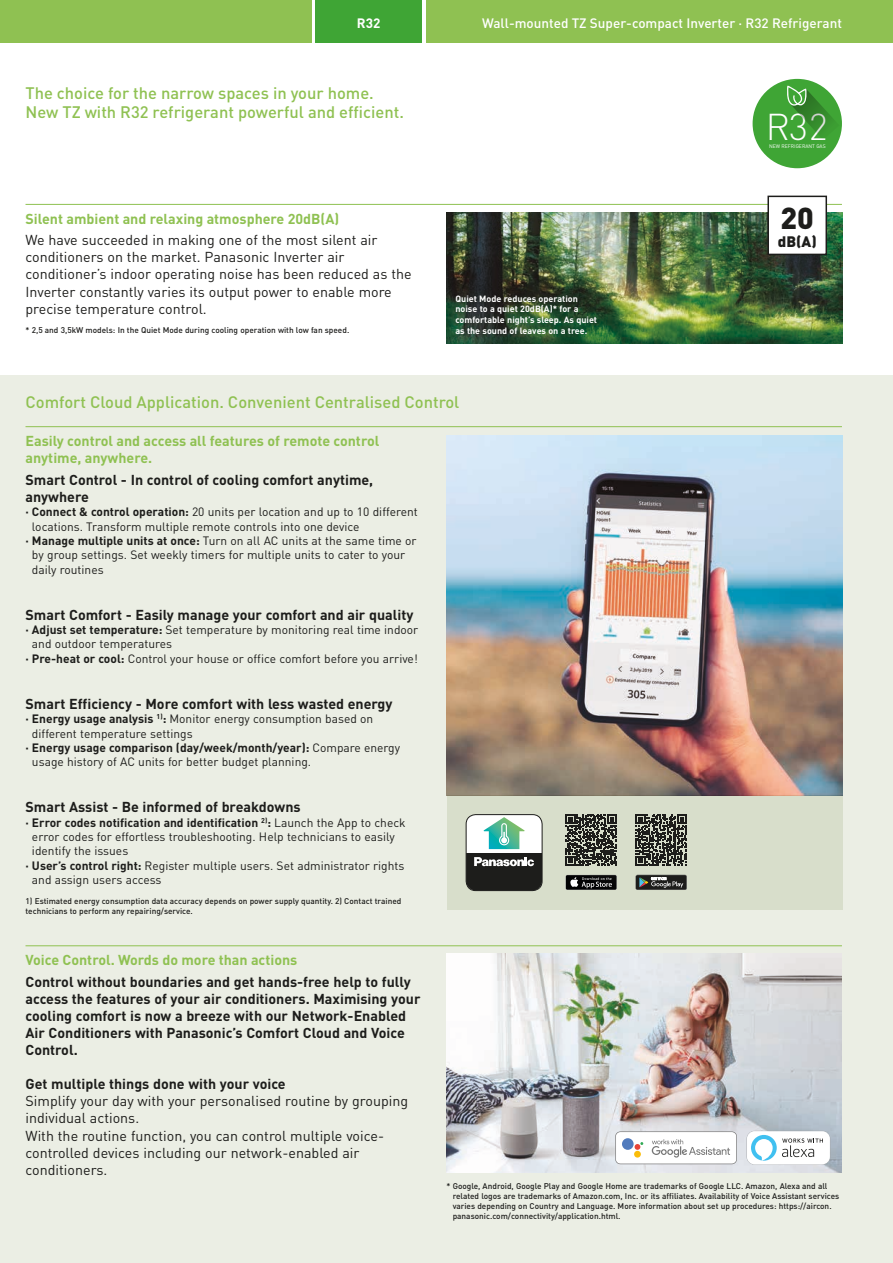
<style>
.page{position:relative;width:893px;height:1263px;background:#fff}
.page>*{position:absolute;margin:0;border:0;box-sizing:border-box;transform-origin:0 0}
.t1{font:300 36.9px "DIN";color:#fff}
.t2{font:900 30px "DIN";color:#1d1d1b}
.t3{font:500 16.5px/19.8px "DIN";color:#8fc152}
.t4{font:900 15px "DIN";color:#1d1d1b}
.t5{font:700 14.25px/17.1px "DIN";color:#1d1d1b}
.t6{font:14.25px/17.1px "DIN";color:#1d1d1b}
.t7{font:700 14.25px/17.1px "DIN";color:#8fc152}
.t8{font:500 13.5px "DIN";color:#fff}
.t9{font:700 13.5px "DIN";color:#fff}
.t10{font:12px "DIN";color:#1d1d1b}
.t11{font:700 12px "DIN";color:#1d1d1b}
.t12{font:700 9px/10.8px "DIN";color:#fff}
.t13{font:500 8.25px/9.9px "DIN";color:#1d1d1b}
.t14{font:5.1px "DIN";color:#fff}
.s1{font-weight:700}
.s2{font-weight:400}
</style>
<div class="page">
<div style="left:426px;top:0;width:467px;height:43px;background:#8fc152"></div>
<div style="left:0;top:0;width:311px;height:43px;background:#8fc152"></div>
<div style="left:316px;top:0;width:106px;height:43px;background:#3fa535"></div>
<div style="left:753px;top:79px;width:89px;height:89px;background:#3fa535;border-radius:50%"></div>
<svg style="left:787px;top:86px;width:52px;height:49px"></svg>
<div style="left:0;top:376px;width:893px;height:887px;background:#ebeee4"></div>
<img style="left:446px;top:954px;width:396px;height:219px">
<hr style="left:26px;top:426px;width:816px;height:1px;background:#8fc152">
<hr style="left:26px;top:945px;width:816px;height:1px;background:#8fc152">
<img style="left:446px;top:435px;width:396px;height:360px">
<svg style="left:746px;top:1131px;width:84px;height:34px;background:#deeaee"></svg>
<svg style="left:615px;top:1131px;width:122px;height:33px;background:#edecec"></svg>
<div style="left:634px;top:1151px;width:7px;height:6px;background:#fabd0a;border-radius:50%"></div>
<div style="left:622px;top:1138px;width:12px;height:12px;background:#517bbd;border-radius:50%"></div>
<div style="left:447px;top:795px;width:395px;height:115px;background:#d8decb"></div>
<div style="left:566px;top:875px;width:50px;height:15px;background:#020203"></div>
<svg style="left:570px;top:875px;width:47px;height:15px"></svg>
<svg style="left:636px;top:875px;width:51px;height:15px"></svg>
<svg style="left:636px;top:814px;width:51px;height:51px"></svg>
<svg style="left:566px;top:814px;width:51px;height:51px"></svg>
<div style="left:466px;top:815px;width:76px;height:75px;background:#fff;border-radius:10px"></div>
<svg style="left:484px;top:817px;width:41px;height:32px"></svg>
<div style="left:466px;top:853px;width:76px;height:37px;background:#1d1d1b"></div>
<svg style="left:474px;top:857px;width:60px;height:9px"></svg>
<div style="left:466px;top:814px;width:76px;height:77px;border:1px solid #1d1d1b;border-radius:10px"></div>
<hr style="left:26px;top:204px;width:816px;height:1px;background:#8fc152">
<img style="left:447px;top:212px;width:395px;height:131px">
<div style="left:768px;top:196px;width:58px;height:58px;background:#fff"></div>
<div style="left:767px;top:196px;width:60px;height:59px;border:2px solid #1d1d1b"></div>
<p class="t9" style="left:357px;top:15px;width:25px">R32</p>
<p class="t8" style="left:482px;top:15px;width:361px">Wall-mounted TZ Super-compact Inverter · R32 Refrigerant</p>
<h3 class="t3" style="left:26px;top:82px;width:380px">The choice for the narrow spaces in your home.<br>New TZ with R32 refrigerant powerful and efficient.</h3>
<p class="t7" style="left:26px;top:210px;width:315px">Silent ambient and relaxing atmosphere 20dB(A)</p>
<p class="t6" style="left:26px;top:231px;width:388px">We have succeeded in making one of the most silent air conditioners on the market. Panasonic Inverter air conditioner’s indoor operating noise has been reduced as the Inverter constantly varies its output power to enable more precise temperature control.</p>
<p class="t13" style="left:26px;top:325px;width:325px">* 2,5 and 3,5kW models: In the Quiet Mode during cooling operation with low fan speed.</p>
<p class="t12" style="left:455px;top:292px;width:143px">Quiet Mode reduces operation noise to a quiet 20dB(A)* for a comfortable night’s sleep. As quiet as the sound of leaves on a tree.</p>
<h3 class="t3" style="left:26px;top:392px;width:435px">Comfort Cloud Application. Convenient Centralised Control</h3>
<p class="t7" style="left:26px;top:432px;width:355px">Easily control and access all features of remote control anytime, anywhere.</p>
<p class="t5" style="left:26px;top:470px;width:349px">Smart Control - In control of cooling comfort anytime, anywhere</p>
<p class="t10" style="left:26px;top:504px;width:394px"><span class="s1">· Connect &amp; control operation:</span> 20 units per location and up to 10 different</p>
<p class="t10" style="left:32px;top:519px;width:329px">locations. Transform multiple remote controls into one device</p>
<p class="t10" style="left:26px;top:533px;width:393px"><span class="s1">· Manage multiple units at once:</span> Turn on all AC units at the same time or</p>
<p class="t10" style="left:32px;top:547px;width:375px">by group settings. Set weekly timers for multiple units to cater to your</p>
<p class="t10" style="left:32px;top:562px;width:73px">daily routines</p>
<p class="t5" style="left:26px;top:605px;width:389px">Smart Comfort - Easily manage your comfort and air quality</p>
<p class="t10" style="left:26px;top:622px;width:394px"><span class="s1">· Adjust set temperature:</span> Set temperature by monitoring real time indoor</p>
<p class="t10" style="left:32px;top:637px;width:142px">and outdoor temperatures</p>
<p class="t10" style="left:26px;top:651px;width:394px"><span class="s1">· Pre-heat or cool:</span> Control your house or office comfort before you arrive!</p>
<p class="t5" style="left:26px;top:694px;width:369px">Smart Efficiency - More comfort with less wasted energy</p>
<p class="t10" style="left:26px;top:711px;width:349px"><span class="s1">· Energy usage analysis</span> <sup>1)</sup><span class="s1">:</span> Monitor energy consumption based on</p>
<p class="t10" style="left:32px;top:726px;width:162px">different temperature settings</p>
<p class="t11" style="left:26px;top:740px;width:376px">· Energy usage comparison (day/week/month/year): <span class="s2">Compare energy</span></p>
<p class="t10" style="left:32px;top:754px;width:281px">usage history of AC units for better budget planning.</p>
<p class="t5" style="left:26px;top:798px;width:277px">Smart Assist - Be informed of breakdowns</p>
<p class="t11" style="left:26px;top:814px;width:382px">· Error codes notification and identification <sup>2)</sup>: <span class="s2">Launch the App to check</span></p>
<p class="t10" style="left:32px;top:829px;width:364px">error codes for effortless troubleshooting. Help technicians to easily</p>
<p class="t10" style="left:32px;top:844px;width:98px">identify the issues</p>
<p class="t10" style="left:26px;top:858px;width:380px"><span class="s1">· User’s control right:</span> Register multiple users. Set administrator rights</p>
<p class="t10" style="left:32px;top:872px;width:131px">and assign users access</p>
<p class="t13" style="left:26px;top:896px;width:377px">1) Estimated energy consumption data accuracy depends on power supply quantity. 2) Contact trained technicians to perform any repairing/service.</p>
<p class="t7" style="left:26px;top:951px;width:273px">Voice Control. Words do more than actions</p>
<p class="t5" style="left:26px;top:972px;width:396px">Control without boundaries and get hands-free help to fully access the features of your air conditioners. Maximising your cooling comfort is now a breeze with our Network-Enabled Air Conditioners with Panasonic’s Comfort Cloud and Voice Control.</p>
<p class="t5" style="left:26px;top:1075px;width:262px">Get multiple things done with your voice</p>
<p class="t6" style="left:26px;top:1092px;width:384px">Simplify your day with your personalised routine by grouping individual actions.<br>With the routine function, you can control multiple voice&shy;controlled devices including our network-enabled air conditioners.</p>
<h1 class="t1" style="left:766px;top:104px;width:64px">R32</h1>
<p class="t14" style="left:769px;top:143px;width:58px">NEW REFRIGERANT GAS</p>
<h2 class="t2" style="left:781px;top:198px;width:35px">20</h2>
<p class="t4" style="left:778px;top:231px;width:40px">dB(A)</p>
<p class="t13" style="left:453px;top:1181px;width:388px;text-indent:-6px">* Google, Android, Google Play and Google Home are trademarks of Google LLC. Amazon, Alexa and all related logos are trademarks of Amazon.com, Inc. or its affiliates. Availability of Voice Assistant services varies depending on Country and Language. More information about set up procedures: https://aircon. panasonic.com/connectivity/application.html.</p>
</div>
